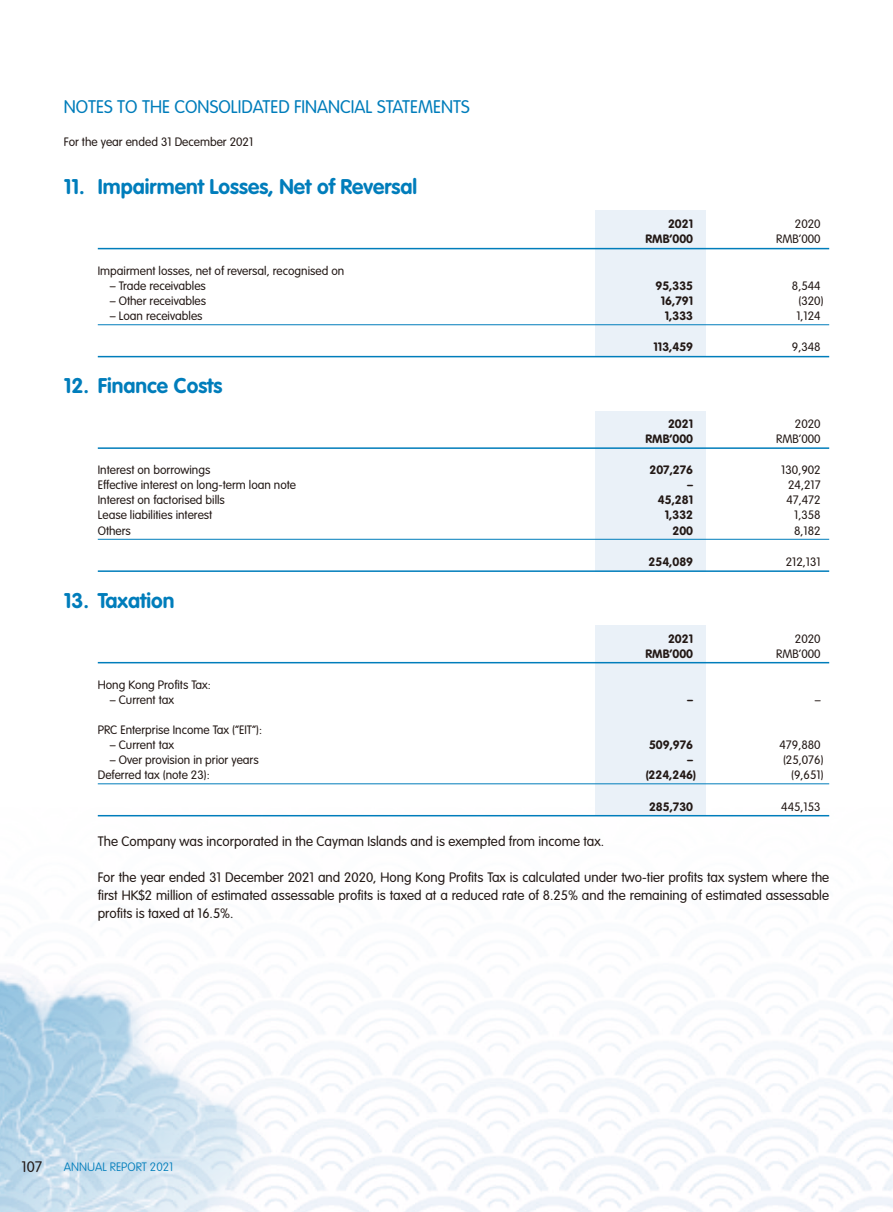
<style>
.page{position:relative;width:893px;height:1212px;background:#fff}
.page>*{position:absolute;margin:0;border:0;box-sizing:border-box;transform-origin:0 0}
.t1{font:700 21px "VAG Rounded Std";color:#007dbb}
.t2{font:300 18px "VAG Rounded Std";color:#007dbb}
.t3{font:300 15px "VAG Rounded Std";color:#231916}
.t4{font:300 13.5px/18px "VAG Rounded Std";color:#231916;text-align:justify}
.t5{font:300 12px "VAG Rounded Std";color:#231916}
.t6{font:700 12px "VAG Rounded Std";color:#231916}
.t7{font:100 12px "VAG Rounded Std";color:#007dbb}
</style>
<div class="page">
<img style="left:0;top:963px;width:283px;height:249px">
<div style="left:595px;top:625px;width:111px;height:191px;background:#eaf1f8"></div>
<div style="left:595px;top:411px;width:111px;height:160px;background:#eaf1f8"></div>
<div style="left:595px;top:211px;width:111px;height:145px;background:#eaf1f8"></div>
<hr style="left:98px;top:248px;width:731px;height:1px;background:#007dbb">
<hr style="left:98px;top:324px;width:731px;height:1px;background:#007dbb">
<hr style="left:98px;top:356px;width:731px;height:1px;background:#007dbb">
<hr style="left:98px;top:447px;width:731px;height:2px;background:#007dbb">
<hr style="left:98px;top:539px;width:731px;height:1px;background:#007dbb">
<hr style="left:98px;top:570px;width:731px;height:2px;background:#007dbb">
<hr style="left:98px;top:662px;width:731px;height:1px;background:#007dbb">
<hr style="left:98px;top:783px;width:731px;height:1px;background:#007dbb">
<hr style="left:98px;top:815px;width:731px;height:1px;background:#007dbb">
<h2 class="t2" style="left:64px;top:96px;width:408px">NOTES TO THE CONSOLIDATED FINANCIAL STATEMENTS</h2>
<p class="t5" style="left:64px;top:135px;width:191px">For the year ended 31 December 2021</p>
<h1 class="t1" style="left:64px;top:174px;width:23px">11.</h1>
<h1 class="t1" style="left:98px;top:174px;width:321px">Impairment Losses, Net of Reversal</h1>
<p class="t5" style="left:98px;top:264px;width:248px">Impairment losses, net of reversal, recognised on</p>
<p class="t5" style="left:110px;top:279px;width:98px">– Trade receivables</p>
<p class="t5" style="left:110px;top:294px;width:98px">– Other receivables</p>
<p class="t5" style="left:110px;top:309px;width:94px">– Loan receivables</p>
<h1 class="t1" style="left:64px;top:374px;width:160px">12. Finance Costs</h1>
<p class="t5" style="left:98px;top:463px;width:114px">Interest on borrowings</p>
<p class="t5" style="left:98px;top:478px;width:200px">Effective interest on long-term loan note</p>
<p class="t5" style="left:98px;top:493px;width:129px">Interest on factorised bills</p>
<p class="t5" style="left:98px;top:508px;width:116px">Lease liabilities interest</p>
<p class="t5" style="left:98px;top:523px;width:35px">Others</p>
<h1 class="t1" style="left:64px;top:588px;width:112px">13. Taxation</h1>
<p class="t5" style="left:98px;top:678px;width:114px">Hong Kong Profits Tax:</p>
<p class="t5" style="left:110px;top:693px;width:66px">– Current tax</p>
<p class="t5" style="left:98px;top:723px;width:166px">PRC Enterprise Income Tax (“EIT :(“</p>
<p class="t5" style="left:110px;top:738px;width:66px">– Current tax</p>
<p class="t5" style="left:110px;top:753px;width:150px">– Over provision in prior years</p>
<p class="t5" style="left:98px;top:768px;width:113px">Deferred tax (note 23 :(</p>
<p class="t6" style="left:668px;top:217px;width:27px">2021</p>
<p class="t5" style="left:795px;top:217px;width:27px">2020</p>
<p class="t6" style="left:646px;top:232px;width:49px">RMB’000</p>
<p class="t5" style="left:776px;top:232px;width:46px">RMB‘000</p>
<p class="t6" style="left:655px;top:279px;width:39px">95,335</p>
<p class="t5" style="left:792px;top:279px;width:30px">8,544</p>
<p class="t6" style="left:661px;top:294px;width:34px">16,791</p>
<p class="t5" style="left:798px;top:294px;width:27px">)320(</p>
<p class="t6" style="left:665px;top:309px;width:30px">1,333</p>
<p class="t5" style="left:796px;top:309px;width:26px">1,124</p>
<p class="t6" style="left:653px;top:340px;width:41px">113,459</p>
<p class="t5" style="left:792px;top:340px;width:30px">9,348</p>
<p class="t6" style="left:668px;top:417px;width:27px">2021</p>
<p class="t5" style="left:795px;top:417px;width:27px">2020</p>
<p class="t6" style="left:646px;top:432px;width:49px">RMB’000</p>
<p class="t5" style="left:776px;top:432px;width:46px">RMB‘000</p>
<p class="t6" style="left:649px;top:463px;width:45px">207,276</p>
<p class="t5" style="left:781px;top:463px;width:41px">130,902</p>
<p class="t6" style="left:687px;top:478px;width:7px">–</p>
<p class="t5" style="left:788px;top:478px;width:34px">24,217</p>
<p class="t6" style="left:658px;top:493px;width:37px">45,281</p>
<p class="t5" style="left:786px;top:493px;width:36px">47,472</p>
<p class="t6" style="left:665px;top:508px;width:30px">1,332</p>
<p class="t5" style="left:794px;top:508px;width:28px">1,358</p>
<p class="t6" style="left:672px;top:523px;width:22px">200</p>
<p class="t5" style="left:794px;top:523px;width:28px">8,182</p>
<p class="t6" style="left:649px;top:555px;width:46px">254,089</p>
<p class="t5" style="left:786px;top:555px;width:36px">212,131</p>
<p class="t6" style="left:668px;top:631px;width:27px">2021</p>
<p class="t5" style="left:795px;top:631px;width:27px">2020</p>
<p class="t6" style="left:646px;top:646px;width:49px">RMB’000</p>
<p class="t5" style="left:776px;top:646px;width:46px">RMB‘000</p>
<p class="t6" style="left:687px;top:693px;width:7px">–</p>
<p class="t5" style="left:815px;top:693px;width:7px">–</p>
<p class="t6" style="left:649px;top:738px;width:46px">509,976</p>
<p class="t5" style="left:779px;top:738px;width:43px">479,880</p>
<p class="t6" style="left:687px;top:753px;width:7px">–</p>
<p class="t5" style="left:783px;top:753px;width:42px">)25,076(</p>
<p class="t6" style="left:646px;top:768px;width:52px">)224,246(</p>
<p class="t5" style="left:791px;top:768px;width:34px">)9,651(</p>
<p class="t6" style="left:649px;top:799px;width:46px">285,730</p>
<p class="t5" style="left:781px;top:799px;width:41px">445,153</p>
<p class="t4" style="left:98px;top:833px;width:508px">The Company was incorporated in the Cayman Islands and is exempted from income tax.</p>
<p class="t4" style="left:98px;top:869px;width:733px">For the year ended 31 December 2021 and 2020, Hong Kong Profits Tax is calculated under two-tier profits tax system where the first HK$2 million of estimated assessable profits is taxed at a reduced rate of 8.25% and the remaining of estimated assessable profits is taxed at 16.5%.</p>
<p class="t3" style="left:21px;top:1158px;width:22px">107</p>
<p class="t7" style="left:64px;top:1160px;width:111px">ANNUAL REPORT 2021</p>
</div>
